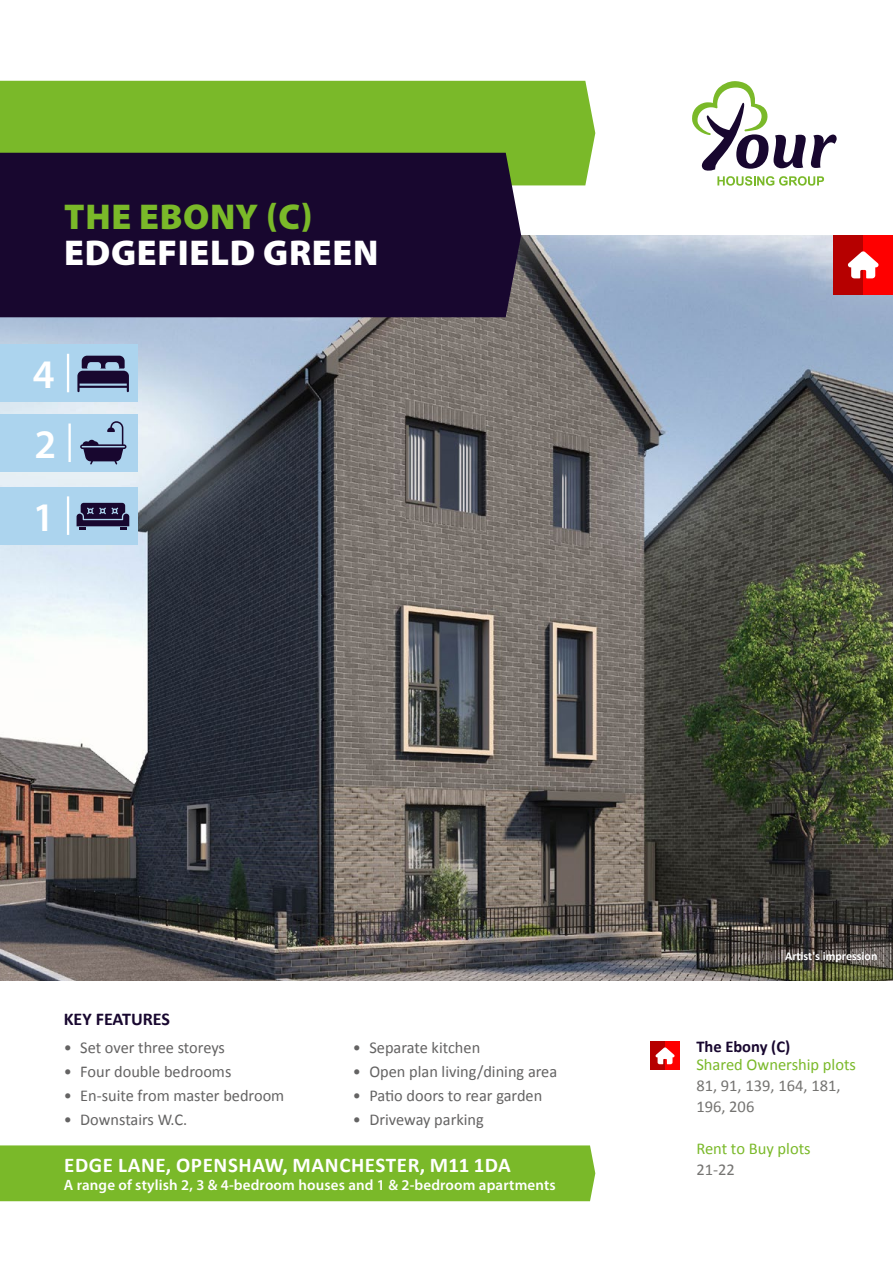
<style>
.page{position:relative;width:893px;height:1263px;background:#fff}
.page>*{position:absolute;margin:0;border:0;box-sizing:border-box;transform-origin:0 0}
.t1{font:600 40.8px/72.9px "Myriad Pro";color:#fff}
.t2{font:900 36px "Myriad Pro";letter-spacing:.02em;color:#fff}
.t3{font:900 36px "Myriad Pro";letter-spacing:.02em;color:#7ab929}
.t4{font:700 21px "Calibri";letter-spacing:.03em;color:#fff}
.t5{font:700 18px "Calibri";color:#18072f}
.t6{font:16.5px "Calibri";color:#646363}
.t7{font:16.5px "Calibri";color:#7ab929}
.t8{font:16.5px/20.9px "Calibri";color:#757472}
.t9{font:700 16.5px "Calibri";color:#18072f}
.t10{font:600 15px "Myriad Pro";letter-spacing:.01em;color:#fff}
.t11{font:700 12px "Calibri";color:#fff}
</style>
<div class="page">
<img style="left:0;top:235px;width:893px;height:746px">
<div style="left:0;top:81px;width:595px;height:104px;background:#7ab929"></div>
<div style="left:0;top:153px;width:521px;height:164px;background:#18072f"></div>
<svg style="left:692px;top:81px;width:145px;height:105px"></svg>
<div style="left:0;top:1145px;width:595px;height:56px;background:#7ab929"></div>
<div style="left:651px;top:1041px;width:28px;height:29px;background:#fe0000"></div>
<div style="left:651px;top:1041px;width:14px;height:29px;background:#b60000"></div>
<div style="left:0;top:414px;width:138px;height:57px;background:#acd4ee"></div>
<svg style="left:80px;top:421px;width:46px;height:43px"></svg>
<hr style="left:68px;top:423px;width:3px;height:39px;background:#fff">
<div style="left:0;top:487px;width:138px;height:57px;background:#acd4ee"></div>
<svg style="left:77px;top:503px;width:52px;height:27px"></svg>
<hr style="left:67px;top:496px;width:2px;height:39px;background:#fff">
<div style="left:0;top:344px;width:138px;height:58px;background:#acd4ee"></div>
<svg style="left:77px;top:356px;width:52px;height:36px"></svg>
<hr style="left:67px;top:354px;width:2px;height:38px;background:#fff">
<svg style="left:655px;top:1047px;width:20px;height:17px"></svg>
<div style="left:833px;top:235px;width:60px;height:60px;background:#fe0000"></div>
<div style="left:833px;top:235px;width:30px;height:60px;background:#b60000"></div>
<svg style="left:848px;top:251px;width:31px;height:27px"></svg>
<h2 class="t3" style="left:64px;top:193px;width:250px">THE EBONY (C)</h2>
<h2 class="t2" style="left:64px;top:229px;width:316px">EDGEFIELD GREEN</h2>
<h1 class="t1" style="left:33px;top:337px;width:23px">4</h1>
<h1 class="t1" style="left:33px;top:407px;width:25px">2<br>1</h1>
<p class="t5" style="left:64px;top:1007px;width:108px">KEY FEATURES</p>
<p class="t6" style="left:64px;top:1036px;width:163px">• Set over three storeys</p>
<p class="t6" style="left:64px;top:1060px;width:169px">• Four double bedrooms</p>
<p class="t6" style="left:64px;top:1084px;width:222px">• En-suite from master bedroom</p>
<p class="t6" style="left:64px;top:1108px;width:125px">• Downstairs W.C.</p>
<p class="t6" style="left:353px;top:1036px;width:129px">• Separate kitchen</p>
<p class="t6" style="left:353px;top:1060px;width:206px">• Open plan living/dining area</p>
<p class="t6" style="left:353px;top:1084px;width:191px">• Patio doors to rear garden</p>
<p class="t6" style="left:353px;top:1108px;width:132px">• Driveway parking</p>
<p class="t4" style="left:64px;top:1150px;width:448px">EDGE LANE, OPENSHAW, MANCHESTER, M11 1DA</p>
<p class="t10" style="left:64px;top:1175px;width:493px">A range of stylish 2, 3 &amp; 4-bedroom houses and 1 &amp; 2-bedroom apartments</p>
<p class="t11" style="left:785px;top:948px;width:94px">Artist's impression</p>
<p class="t9" style="left:696px;top:1035px;width:95px">The Ebony (C)</p>
<p class="t7" style="left:696px;top:1053px;width:161px">Shared Ownership plots</p>
<p class="t8" style="left:696px;top:1075px;width:146px">81, 91, 139, 164, 181,<br>196, 206</p>
<p class="t7" style="left:696px;top:1137px;width:116px">Rent to Buy plots</p>
<p class="t8" style="left:696px;top:1158px;width:40px">21-22</p>
</div>
